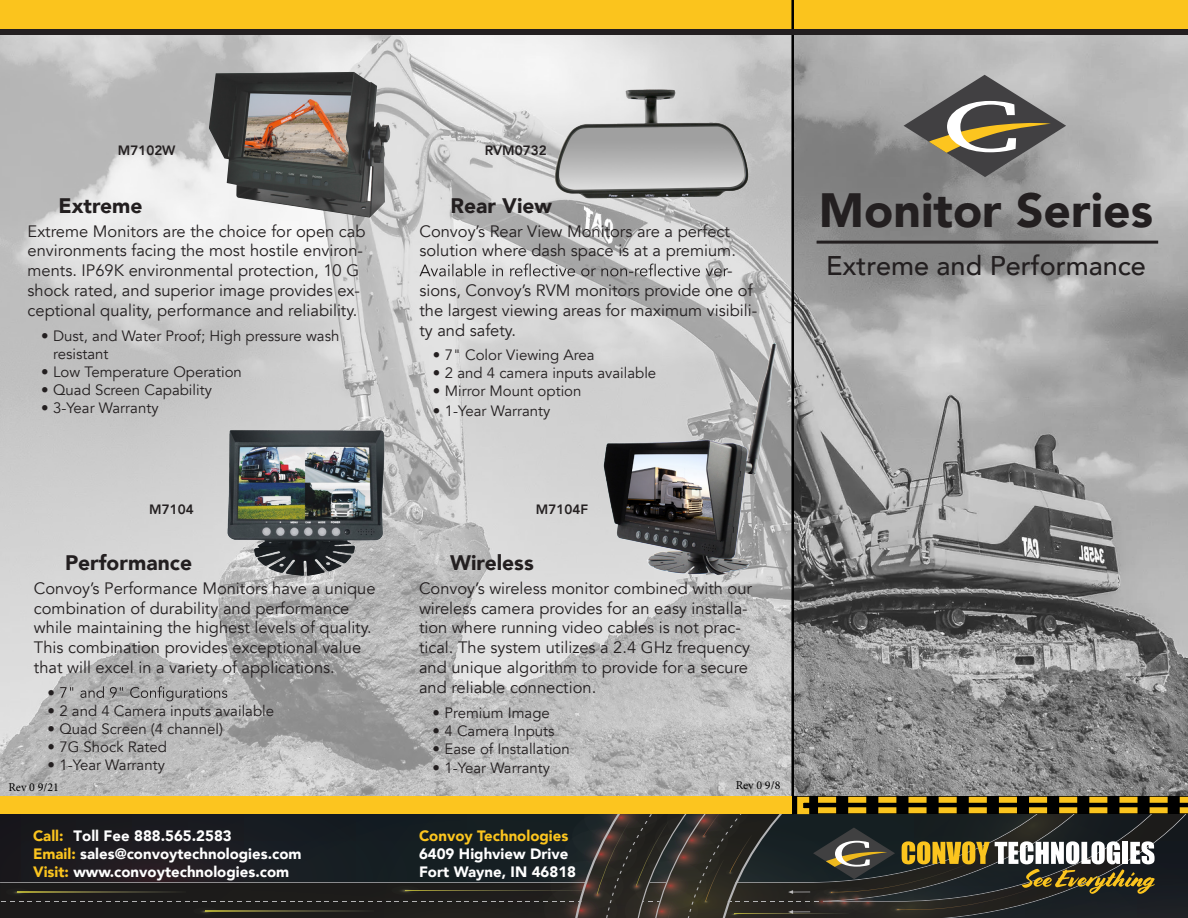
<style>
.page{position:relative;width:1188px;height:918px;background:#fff}
.page>*{position:absolute;margin:0;border:0;box-sizing:border-box;transform-origin:0 0}
.t1{font:900 48px "Avenir";color:#231f20}
.t2{font:500 27px "Avenir";color:#231f20}
.t3{font:900 21px "Avenir";color:#231f20}
.t4{font:16.5px/19.8px "Avenir";color:#231f20}
.t5{font:15px/18px "Avenir";color:#231f20}
.t6{font:900 15px/18px "Avenir";color:#fff}
.t7{font:900 15px "Avenir";color:#fcc51e}
.t8{font:800 13.5px "Avenir";color:#231f20}
.t9{font:12px "Minion Pro";color:#000}
.s1{color:#fbc41e}
</style>
<div class="page">
<img style="left:794px;top:35px;width:394px;height:762px">
<img style="left:0;top:35px;width:791px;height:762px">
<div style="left:0;top:0;width:1188px;height:35px;background:#fbc41d"></div>
<hr style="left:791px;top:0;width:3px;height:815px;background:#000">
<svg style="left:60px;top:686px;width:167px;height:15px;background:#9e9e9e"></svg>
<svg style="left:419px;top:264px;width:309px;height:12px;background:#aeadae"></svg>
<div style="left:0;top:29px;width:1188px;height:6px;background:#231f20"></div>
<hr style="left:817px;top:241px;width:341px;height:3px;background:#231f20">
<svg style="left:904px;top:75px;width:162px;height:102px;background:#88857d"></svg>
<img style="left:547px;top:65px;width:210px;height:195px">
<img style="left:596px;top:341px;width:186px;height:244px">
<img style="left:218px;top:423px;width:178px;height:160px">
<svg style="left:0;top:797px;width:1188px;height:121px;background:#2f2f28"></svg>
<div style="left:797px;top:797px;width:15px;height:17px;border:6px solid #fbc41e"></div>
<div style="left:0;top:797px;width:791px;height:17px;background:#fcc51f"></div>
<img style="left:209px;top:72px;width:184px;height:146px">
<p class="t8" style="left:118px;top:139px;width:59px">M7102W</p>
<p class="t3" style="left:59px;top:188px;width:86px">Extreme</p>
<p class="t4" style="left:28px;top:221px;width:340px">Extreme Monitors are the choice for open cab environments facing the most hostile environ&shy;ments. IP69K environmental protection, 10 G shock rated, and superior image provides ex&shy;ceptional quality, performance and reliability.</p>
<p class="t5" style="left:53px;top:327px;width:288px;text-indent:-12px">• Dust, and Water Proof; High pressure wash resistant</p>
<p class="t5" style="left:41px;top:363px;width:202px">• Low Temperature Operation</p>
<p class="t5" style="left:41px;top:381px;width:172px">• Quad Screen Capability</p>
<p class="t5" style="left:41px;top:399px;width:119px">• 3-Year Warranty</p>
<p class="t8" style="left:149px;top:499px;width:46px">M7104</p>
<p class="t3" style="left:65px;top:545px;width:129px">Performance</p>
<p class="t4" style="left:34px;top:579px;width:343px">Convoy’s Performance Monitors have a unique combination of durability and performance while maintaining the highest levels of quality.<br>This combination provides exceptional value that will excel in a variety of applications.</p>
<p class="t5" style="left:47px;top:684px;width:9px">•</p>
<p class="t5" style="left:47px;top:702px;width:228px">• 2 and 4 Camera inputs available</p>
<p class="t5" style="left:47px;top:720px;width:177px">• Quad Screen (4 channel)</p>
<p class="t5" style="left:47px;top:738px;width:121px">• 7G Shock Rated</p>
<p class="t5" style="left:47px;top:756px;width:119px">• 1-Year Warranty</p>
<p class="t8" style="left:485px;top:139px;width:63px">RVM0732</p>
<p class="t3" style="left:450px;top:188px;width:103px">Rear View</p>
<p class="t4" style="left:419px;top:221px;width:312px">Convoy’s Rear View Monitors are a perfect</p>
<p class="t4" style="left:419px;top:241px;width:318px">solution where dash space is at a premium.</p>
<p class="t4" style="left:727px;top:261px;width:7px">-</p>
<p class="t4" style="left:419px;top:281px;width:335px">sions, Convoy’s RVM monitors provide one of</p>
<p class="t4" style="left:419px;top:301px;width:339px">the largest viewing areas for maximum visibili-</p>
<p class="t4" style="left:419px;top:320px;width:98px">ty and safety.</p>
<p class="t5" style="left:433px;top:346px;width:163px">• 7" Color Viewing Area</p>
<p class="t5" style="left:433px;top:364px;width:225px">• 2 and 4 camera inputs available</p>
<p class="t5" style="left:433px;top:382px;width:150px">• Mirror Mount option</p>
<p class="t5" style="left:433px;top:402px;width:119px">• 1-Year Warranty</p>
<p class="t8" style="left:536px;top:499px;width:54px">M7104F</p>
<p class="t3" style="left:450px;top:545px;width:85px">Wireless</p>
<p class="t4" style="left:419px;top:579px;width:335px">Convoy’s wireless monitor combined with our wireless camera provides for an easy installa&shy;tion where running video cables is not prac&shy;tical. The system utilizes a 2.4 GHz frequency and unique algorithm to provide for a secure and reliable connection.</p>
<p class="t5" style="left:433px;top:704px;width:119px">• Premium Image</p>
<p class="t5" style="left:433px;top:722px;width:124px">• 4 Camera Inputs</p>
<p class="t5" style="left:433px;top:740px;width:139px">• Ease of Installation</p>
<p class="t5" style="left:433px;top:759px;width:119px">• 1-Year Warranty</p>
<p class="t9" style="left:8px;top:779px;width:52px">Rev 0 9/21</p>
<p class="t9" style="left:736px;top:777px;width:46px">Rev 0 9/8</p>
<p class="t6" style="left:33px;top:826px;width:270px"><span class="s1">Call:</span> Toll Fee 888.565.2583<br><span class="s1">Email:</span> sales@convoytechnologies.com<br><span class="s1">Visit:</span> www.convoytechnologies.com</p>
<p class="t7" style="left:419px;top:823px;width:151px">Convoy Technologies</p>
<p class="t6" style="left:419px;top:844px;width:159px">6409 Highview Drive<br>Fort Wayne, IN 46818</p>
<h1 class="t1" style="left:819px;top:169px;width:336px">Monitor Series</h1>
<h2 class="t2" style="left:826px;top:242px;width:321px">Extreme and Performance</h2>
</div>
